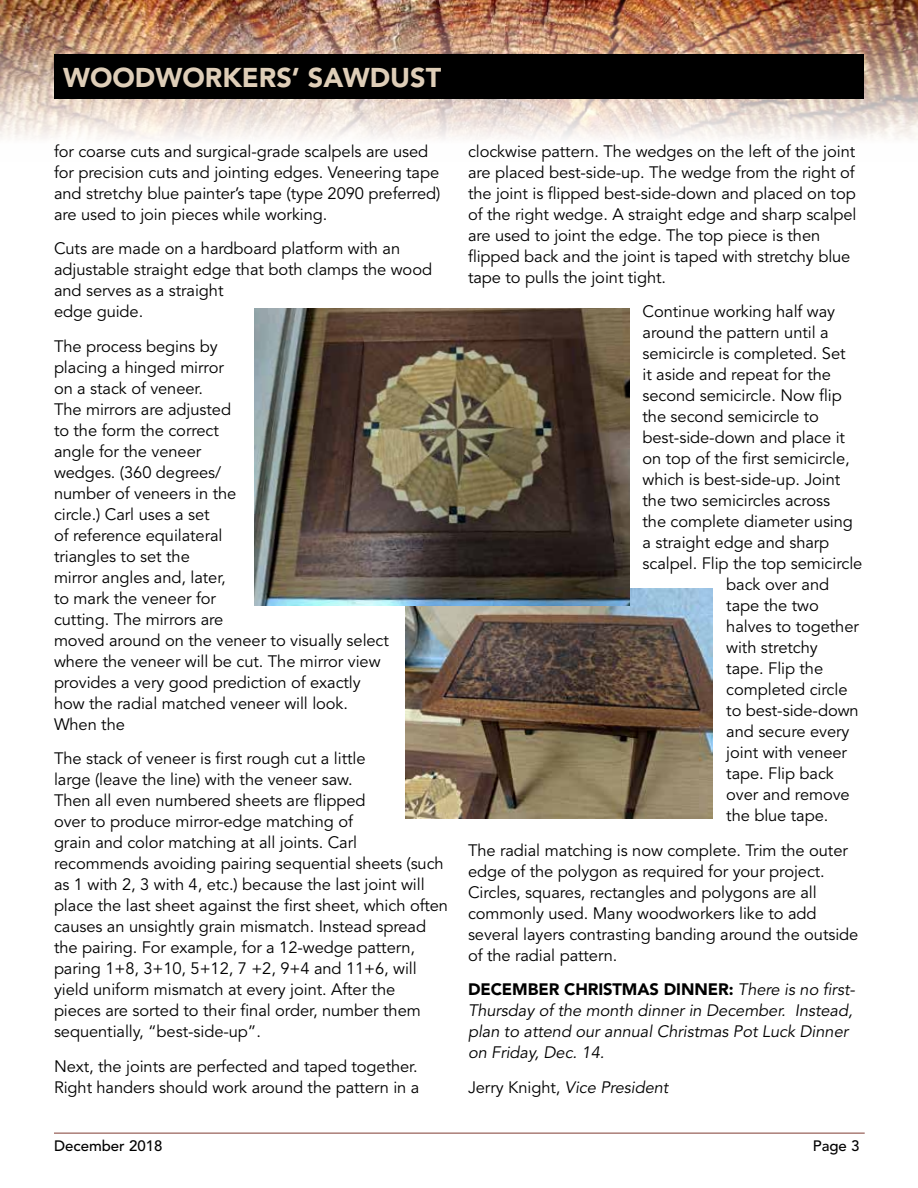
<style>
.page{position:relative;width:918px;height:1188px;background:#fff}
.page>*{position:absolute;margin:0;border:0;box-sizing:border-box;transform-origin:0 0}
.t1{font:900 27px "Avenir";color:#dfceb8}
.t2{font:16.5px/21px "Avenir";letter-spacing:-.005em;color:#000}
.t3{font:italic 16.5px/21px "Avenir";letter-spacing:-.005em;color:#000}
.t4{font:500 15px "Avenir";color:#000}
.s1{font-weight:900;font-style:normal}
.s2{font-style:normal}
</style>
<div class="page">
<hr style="left:54px;top:1133px;width:811px;height:1px;background:#803c33">
<img style="left:0;top:0;width:918px;height:139px">
<div style="left:54px;top:54px;width:810px;height:45px;background:#000"></div>
<img style="left:405px;top:588px;width:308px;height:231px">
<img style="left:255px;top:309px;width:374px;height:296px">
<h1 class="t1" style="left:63px;top:61px;width:380px">WOODWORKERS’ SAWDUST</h1>
<p class="t2" style="left:54px;top:141px;width:388px">for coarse cuts and surgical-grade scalpels are used for precision cuts and jointing edges. Veneering tape and stretchy blue painter’s tape (type 2090 preferred) are used to join pieces while working.</p>
<p class="t2" style="left:54px;top:238px;width:380px">Cuts are made on a hardboard platform with an adjustable straight edge that both clamps the wood and serves as a straight<br>edge guide.</p>
<p class="t2" style="left:54px;top:336px;width:336px">The process begins by<br>placing a hinged mirror<br>on a stack of veneer.<br>The mirrors are adjusted<br>to the form the correct<br>angle for the veneer<br>wedges. (360 degrees/<br>number of veneers in the<br>circle.) Carl uses a set<br>of reference equilateral<br>triangles to set the<br>mirror angles and, later,<br>to mark the veneer for<br>cutting. The mirrors are<br>moved around on the veneer to visually select where the veneer will be cut. The mirror view provides a very good prediction of exactly how the radial matched veneer will look.<br>When the</p>
<p class="t2" style="left:54px;top:748px;width:396px">The stack of veneer is first rough cut a little<br>large (leave the line) with the veneer saw.<br>Then all even numbered sheets are flipped<br>over to produce mirror-edge matching of<br>grain and color matching at all joints. Carl recommends avoiding pairing sequential sheets (such as 1 with 2, 3 with 4, etc.) because the last joint will place the last sheet against the first sheet, which often causes an unsightly grain mismatch. Instead spread the pairing. For example, for a 12-wedge pattern, paring 1+8, 3+10, 5+12, 7 +2, 9+4 and 11+6, will yield uniform mismatch at every joint. After the<br>pieces are sorted to their final order, number them sequentially, “best-side-up”.</p>
<p class="t2" style="left:54px;top:1056px;width:367px">Next, the joints are perfected and taped together.<br>Right handers should work around the pattern in a</p>
<p class="t2" style="left:468px;top:141px;width:390px">clockwise pattern. The wedges on the left of the joint are placed best-side-up. The wedge from the right of the joint is flipped best-side-down and placed on top of the right wedge. A straight edge and sharp scalpel are used to joint the edge. The top piece is then flipped back and the joint is taped with stretchy blue tape to pulls the joint tight.</p>
<p class="t2" style="left:643px;top:302px;width:194px">Continue working half way</p>
<p class="t2" style="left:643px;top:323px;width:188px">around the pattern until a</p>
<p class="t2" style="left:643px;top:344px;width:205px">semicircle is completed. Set</p>
<p class="t2" style="left:643px;top:365px;width:190px">it aside and repeat for the</p>
<p class="t2" style="left:643px;top:386px;width:201px">second semicircle. Now flip</p>
<p class="t2" style="left:643px;top:407px;width:178px">the second semicircle to</p>
<p class="t2" style="left:643px;top:428px;width:204px">best-side-down and place it</p>
<p class="t2" style="left:643px;top:449px;width:209px">on top of the first semicircle,</p>
<p class="t2" style="left:643px;top:470px;width:199px">which is best-side-up. Joint</p>
<p class="t2" style="left:643px;top:491px;width:189px">the two semicircles across</p>
<p class="t2" style="left:643px;top:512px;width:212px">the complete diameter using</p>
<p class="t2" style="left:643px;top:533px;width:188px">a straight edge and sharp</p>
<p class="t2" style="left:643px;top:554px;width:221px">scalpel. Flip the top semicircle</p>
<p class="t2" style="left:726px;top:575px;width:104px">back over and</p>
<p class="t2" style="left:726px;top:596px;width:94px">tape the two</p>
<p class="t2" style="left:726px;top:617px;width:134px">halves to together</p>
<p class="t2" style="left:726px;top:638px;width:93px">with stretchy</p>
<p class="t2" style="left:726px;top:659px;width:98px">tape. Flip the</p>
<p class="t2" style="left:726px;top:680px;width:123px">completed circle</p>
<p class="t2" style="left:726px;top:701px;width:134px">to best-side-down</p>
<p class="t2" style="left:726px;top:722px;width:125px">and secure every</p>
<p class="t2" style="left:726px;top:743px;width:122px">joint with veneer</p>
<p class="t2" style="left:726px;top:764px;width:109px">tape. Flip back</p>
<p class="t2" style="left:726px;top:785px;width:125px">over and remove</p>
<p class="t2" style="left:726px;top:806px;width:104px">the blue tape.</p>
<p class="t2" style="left:468px;top:840px;width:392px">The radial matching is now complete. Trim the outer edge of the polygon as required for your project.<br>Circles, squares, rectangles and polygons are all commonly used. Many woodworkers like to add several layers contrasting banding around the outside of the radial pattern.</p>
<p class="t3" style="left:468px;top:980px;width:388px"><span class="s1">DECEMBER CHRISTMAS DINNER:</span> There is no first-Thursday of the month dinner in December. Instead, plan to attend our annual Christmas Pot Luck Dinner on Friday, Dec. 14.</p>
<p class="t3" style="left:468px;top:1077px;width:202px"><span class="s2">Jerry Knight,</span> Vice President</p>
<p class="t4" style="left:54px;top:1138px;width:110px">December 2018</p>
<p class="t4" style="left:813px;top:1138px;width:48px">Page 3</p>
</div>
